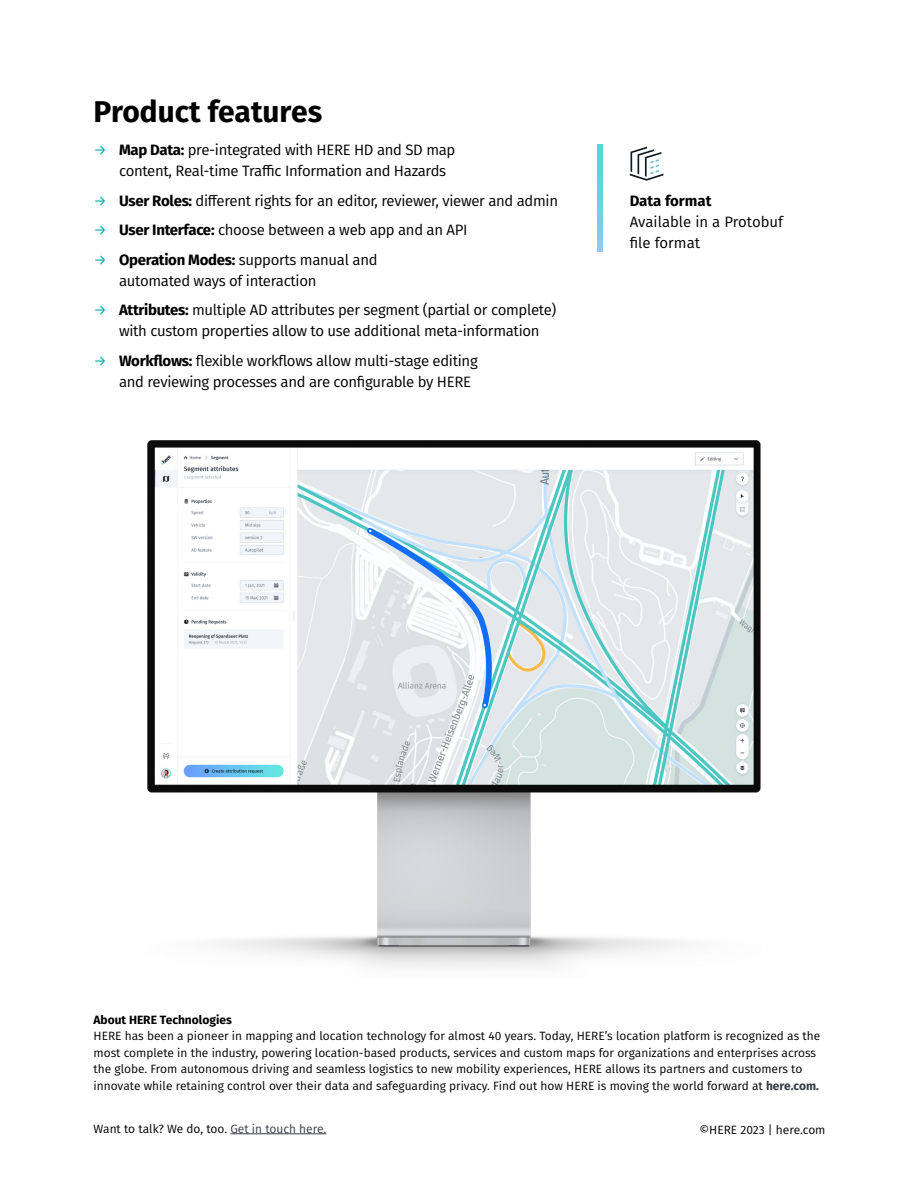
<style>
.page{position:relative;width:918px;height:1188px;background:#fff}
.page>*{position:absolute;margin:0;border:0;box-sizing:border-box;transform-origin:0 0}
.t1{font:700 30px "Fira GO";color:#000}
.t2{font:15px/21px "Fira GO";letter-spacing:-.02em;color:#000}
.t3{font:15px/21px "Fira GO";color:#000}
.t4{font:700 15px "Fira GO";color:#000}
.t5{font:12px/16.5px "Fira GO";color:#000}
.t6{font:700 12px "Fira GO";color:#000}
.s1{color:#00b0ab}
.s2{font-weight:700}
.s3{font-weight:700;color:#383c45}
.s4{color:#383c45}
</style>
<div class="page">
<hr style="left:230px;top:1133px;width:96px;height:1px;background:#383c45">
<svg style="left:630px;top:147px;width:33px;height:34px"></svg>
<img style="left:598px;top:145px;width:4px;height:106px">
<img style="left:147px;top:440px;width:614px;height:527px">
<h1 class="t1" style="left:94px;top:94px;width:230px">Product features</h1>
<p class="t2" style="left:119px;top:140px;width:338px;text-indent:-26px"><span class="s1">→</span> <span class="s2">Map Data:</span> pre-integrated with HERE HD and SD map content, Real-time Traffic Information and Hazards</p>
<p class="t2" style="left:94px;top:190px;width:466px"><span class="s1">→</span> <span class="s2">User Roles:</span> different rights for an editor, reviewer, viewer and admin</p>
<p class="t2" style="left:94px;top:220px;width:376px"><span class="s1">→</span> <span class="s2">User Interface:</span> choose between a web app and an API</p>
<p class="t2" style="left:119px;top:249px;width:260px;text-indent:-26px"><span class="s1">→</span> <span class="s2">Operation Modes:</span> supports manual and automated ways of interaction</p>
<p class="t2" style="left:94px;top:300px;width:464px;text-align:center"><span class="s1">→</span> <span class="s2">Attributes:</span> multiple AD attributes per segment (partial or complete) with custom properties allow to use additional meta-information</p>
<p class="t2" style="left:119px;top:350px;width:360px;text-indent:-26px"><span class="s1">→</span> <span class="s2">Workflows:</span> flexible workflows allow multi-stage editing and reviewing processes and are configurable by HERE</p>
<p class="t4" style="left:630px;top:192px;width:83px">Data format</p>
<p class="t3" style="left:630px;top:211px;width:155px">Available in a Protobuf file format</p>
<p class="t6" style="left:94px;top:1012px;width:140px">About HERE Technologies</p>
<p class="t5" style="left:94px;top:1028px;width:728px">HERE has been a pioneer in mapping and location technology for almost 40 years. Today, HERE’s location platform is recognized as the most complete in the industry, powering location-based products, services and custom maps for organizations and enterprises across the globe. From autonomous driving and seamless logistics to new mobility experiences, HERE allows its partners and customers to innovate while retaining control over their data and safeguarding privacy. Find out how HERE is moving the world forward at <span class="s3">here.com.</span></p>
<p class="t5" style="left:94px;top:1120px;width:234px">Want to talk? We do, too. <span class="s4">Get in touch here.</span></p>
<p class="t5" style="left:699px;top:1122px;width:128px">©HERE 2023 | here.com</p>
</div>
